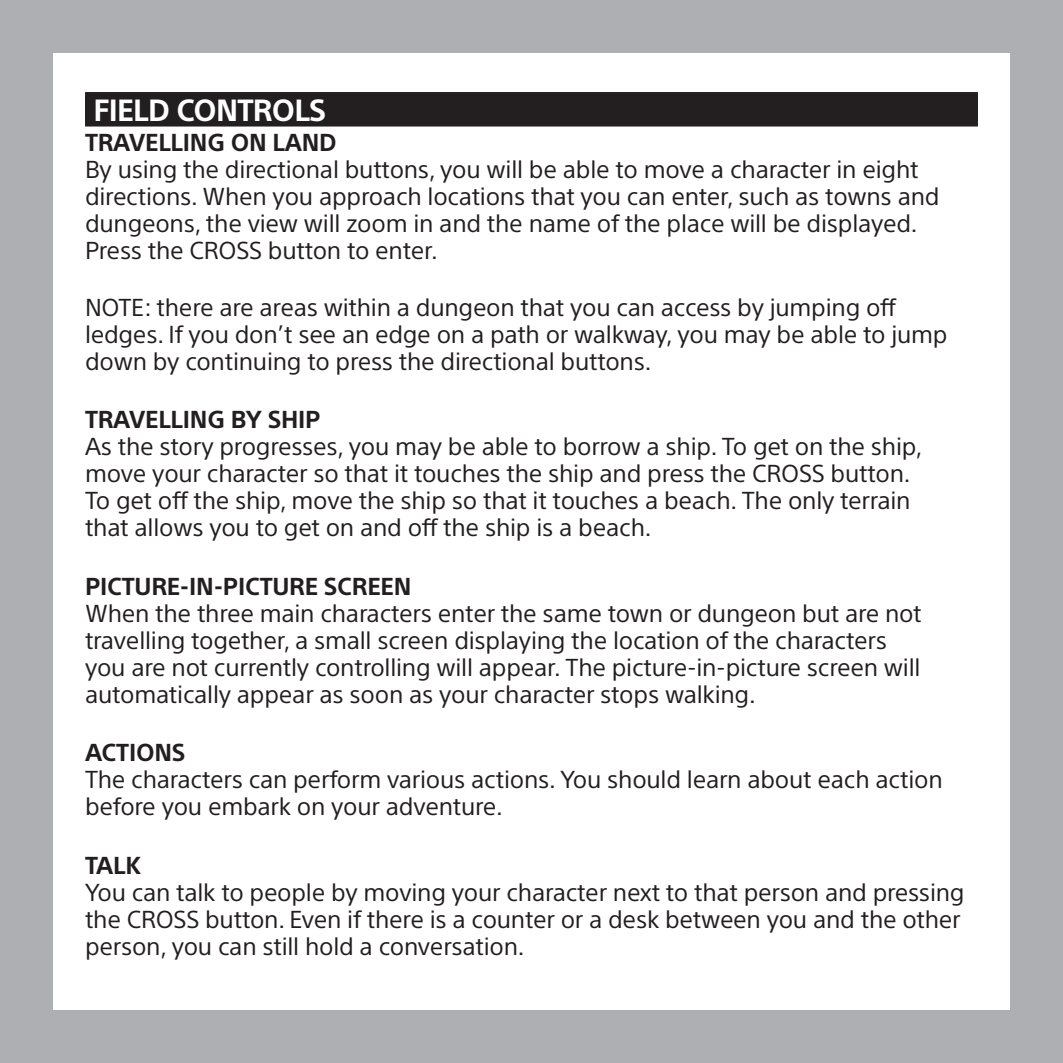
<style>
.page{position:relative;width:1063px;height:1063px;background:#aeafb3}
.page>*{position:absolute;margin:0;border:0;box-sizing:border-box;transform-origin:0 0}
.STANDFIRST_RULES{font:700 30px "SST Pro";letter-spacing:-.025em;color:#fff}
.BODY_COPY{font:24px/27px "SST Pro";letter-spacing:-.01em;color:#231f20}
.BOLD{font:700 24px "SST Pro";letter-spacing:-.01em;color:#231f20}
</style>
<div class="page">
<div style="left:53px;top:53px;width:957px;height:957px;background:#fff"></div>
<div style="left:85px;top:92px;width:893px;height:30px;background:#231f20"></div>
<div style="left:85px;top:97px;width:893px;height:30px;background:#231f20"></div>
<p class="STANDFIRST_RULES" style="left:94px;top:92px;width:234px">FIELD CONTROLS</p>
<p class="BOLD" style="left:85px;top:128px;width:253px">TRAVELLING ON LAND</p>
<p class="BODY_COPY" style="left:85px;top:156px;width:856px">By using the directional buttons, you will be able to move a character in eight directions. When you approach locations that you can enter, such as towns and dungeons, the view will zoom in and the name of the place will be displayed.<br>Press the CROSS button to enter.</p>
<p class="BODY_COPY" style="left:85px;top:293px;width:864px">NOTE: there are areas within a dungeon that you can access by jumping off ledges. If you don’t see an edge on a path or walkway, you may be able to jump down by continuing to press the directional buttons.</p>
<p class="BOLD" style="left:85px;top:405px;width:237px">TRAVELLING BY SHIP</p>
<p class="BODY_COPY" style="left:85px;top:433px;width:839px">As the story progresses, you may be able to borrow a ship. To get on the ship, move your character so that it touches the ship and press the CROSS button.<br>To get off the ship, move the ship so that it touches a beach. The only terrain that allows you to get on and off the ship is a beach.</p>
<p class="BOLD" style="left:85px;top:572px;width:328px">PICTURE-IN-PICTURE SCREEN</p>
<p class="BODY_COPY" style="left:85px;top:599px;width:838px">When the three main characters enter the same town or dungeon but are not travelling together, a small screen displaying the location of the characters you are not currently controlling will appear. The picture-in-picture screen will automatically appear as soon as your character stops walking.</p>
<p class="BOLD" style="left:85px;top:739px;width:102px">ACTIONS</p>
<p class="BODY_COPY" style="left:85px;top:766px;width:859px">The characters can perform various actions. You should learn about each action before you embark on your adventure.</p>
<p class="BOLD" style="left:85px;top:851px;width:57px">TALK</p>
<p class="BODY_COPY" style="left:85px;top:879px;width:881px">You can talk to people by moving your character next to that person and pressing the CROSS button. Even if there is a counter or a desk between you and the other person, you can still hold a conversation.</p>
</div>
